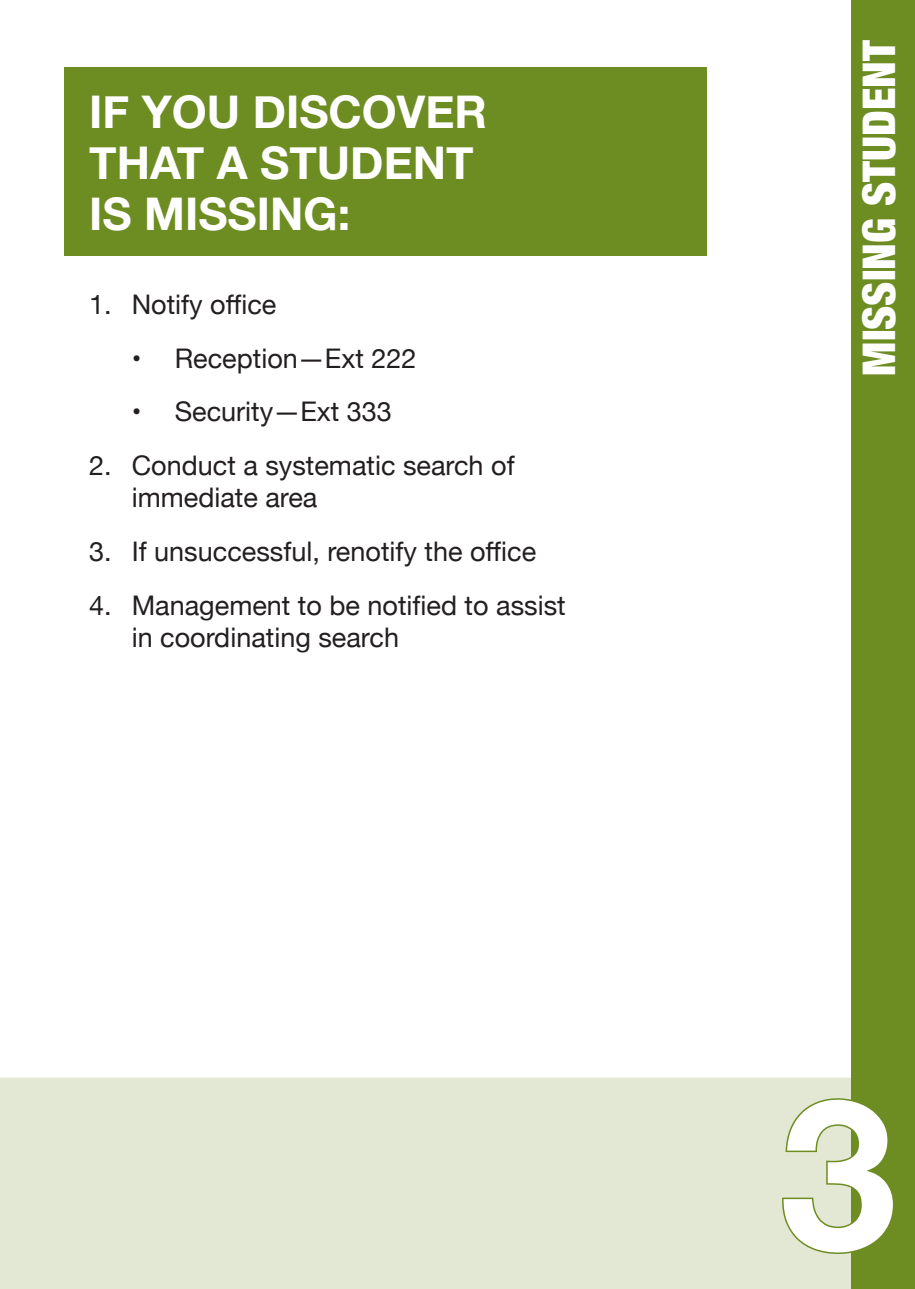
<style>
.page{position:relative;width:915px;height:1289px;background:#fff}
.page>*{position:absolute;margin:0;border:0;box-sizing:border-box;transform-origin:0 0}
.Page_number{font:700 210px "Helvetica Neue";color:#fff}
.Inside_box{font:700 45px/51px "Helvetica Neue";color:#fff}
.TABS{font:900 condensed 45px "Helvetica Neue";color:#fff}
.Paragraph_Style_1{font:27px/32.4px "Helvetica Neue";color:#231f20}
</style>
<div class="page">
<div style="left:851px;top:0;width:63px;height:1288px;background:#6d8d23"></div>
<div style="left:64px;top:67px;width:642px;height:188px;background:#6d8d23"></div>
<div style="left:0;top:1077px;width:851px;height:211px;background:#e2e8d3"></div>
<svg style="left:780px;top:1096px;width:71px;height:159px;background:#d4ddbe"></svg>
<p class="Inside_box" style="left:89px;top:87px;width:399px">IF YOU DISCOVER<br>THAT A STUDENT<br>IS MISSING:</p>
<p class="Paragraph_Style_1" style="left:89px;top:290px;width:189px">1. Notify office</p>
<p class="Paragraph_Style_1" style="left:132px;top:343px;width:286px">• Reception—Ext 222</p>
<p class="Paragraph_Style_1" style="left:132px;top:397px;width:262px">• Security—Ext 333</p>
<p class="Paragraph_Style_1" style="left:132px;top:451px;width:384px;text-indent:-43px">2. Conduct a systematic search of immediate area</p>
<p class="Paragraph_Style_1" style="left:89px;top:537px;width:448px">3. If unsuccessful, renotify the office</p>
<p class="Paragraph_Style_1" style="left:89px;top:590px;width:478px">4. Management to be notified to assist</p>
<p class="Paragraph_Style_1" style="left:132px;top:623px;width:269px">in coordinating search</p>
<p class="TABS" style="left:841px;top:375px;width:337px;rotate:-90deg">MISSING STUDENT</p>
<p class="Page_number" style="left:779px;top:1010px;width:118px">3</p>
</div>
